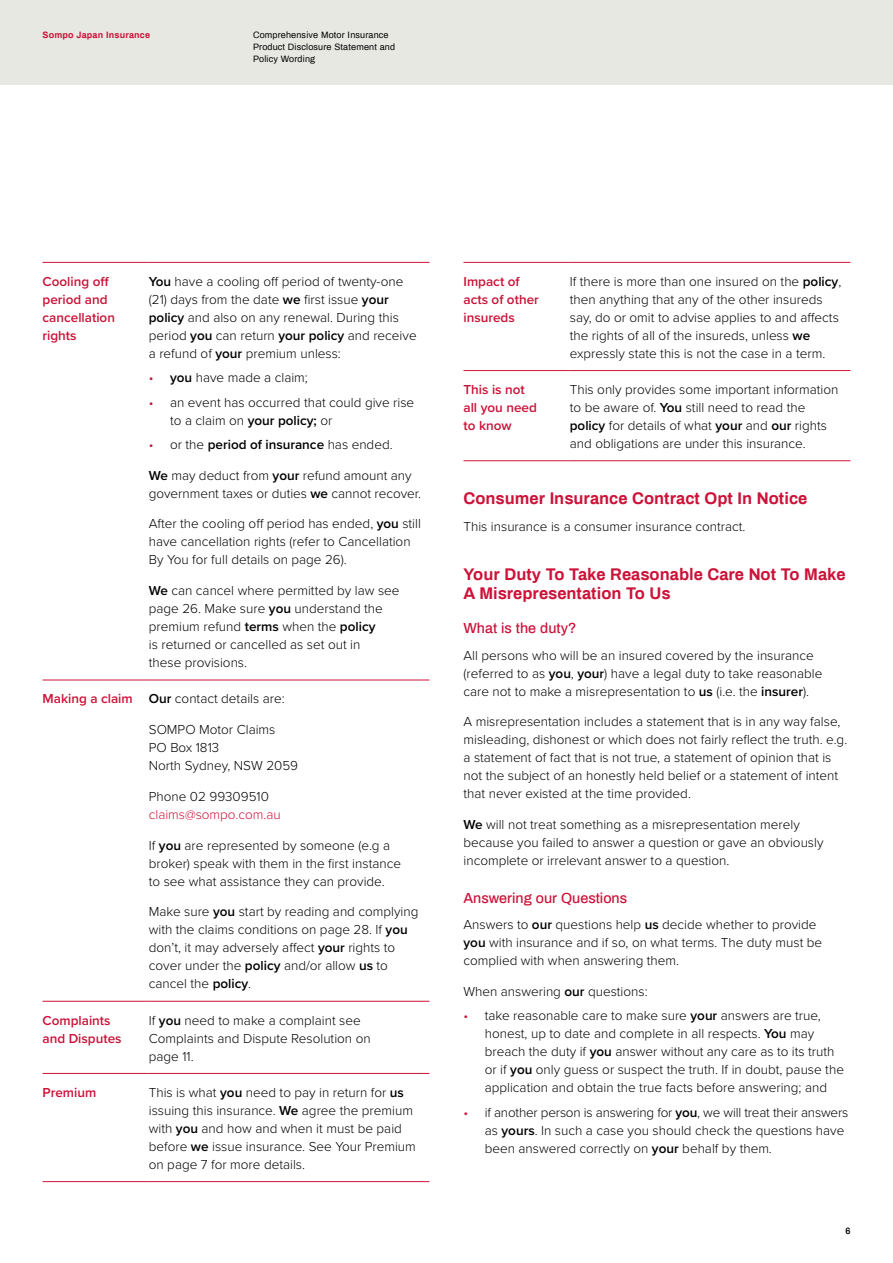
<style>
.page{position:relative;width:893px;height:1263px;background:#fff}
.page>*{position:absolute;margin:0;border:0;box-sizing:border-box;transform-origin:0 0}
.t1{font:700 16.5px/19.5px "Archivo";color:#cc1238}
.t2{font:500 14.25px "Archivo";color:#cc1238}
.t3{font:300 13.5px/18px "Proxima Nova";color:#000}
.t4{font:600 13.5px/18px "Proxima Nova";color:#cc1238}
.t5{font:600 13.5px "Proxima Nova";color:#000}
.t6{font:300 13.5px "Proxima Nova";color:#cc1238}
.t7{font:9px/12px "Archivo";letter-spacing:.02em;color:#000}
.t8{font:700 9px "Archivo";letter-spacing:.02em;color:#cc1238}
.t9{font:600 9px "Archivo";color:#000}
.s1{font-weight:600}
.s2{color:#cc1238}
.s3{font-weight:300;color:#cc1238}
.s4{font-weight:300}
.s5{font-weight:600;color:#cc1238}
</style>
<div class="page">
<div style="left:0;top:0;width:893px;height:85px;background:#e8e8e3"></div>
<hr style="left:43px;top:262px;width:106px;height:1px;background:#cc1238">
<hr style="left:149px;top:262px;width:280px;height:1px;background:#cc1238">
<hr style="left:43px;top:680px;width:106px;height:1px;background:#cc1238">
<hr style="left:149px;top:680px;width:280px;height:1px;background:#cc1238">
<hr style="left:43px;top:1001px;width:106px;height:1px;background:#cc1238">
<hr style="left:149px;top:1001px;width:280px;height:1px;background:#cc1238">
<hr style="left:43px;top:1073px;width:106px;height:1px;background:#cc1238">
<hr style="left:149px;top:1073px;width:280px;height:1px;background:#cc1238">
<hr style="left:43px;top:1181px;width:106px;height:1px;background:#cc1238">
<hr style="left:149px;top:1181px;width:280px;height:1px;background:#cc1238">
<hr style="left:463px;top:262px;width:107px;height:1px;background:#cc1238">
<hr style="left:570px;top:262px;width:280px;height:1px;background:#cc1238">
<hr style="left:463px;top:370px;width:107px;height:1px;background:#cc1238">
<hr style="left:570px;top:370px;width:280px;height:1px;background:#cc1238">
<hr style="left:463px;top:460px;width:107px;height:1px;background:#cc1238">
<hr style="left:570px;top:460px;width:280px;height:1px;background:#cc1238">
<p class="t8" style="left:43px;top:29px;width:109px">Sompo Japan Insurance</p>
<p class="t7" style="left:253px;top:29px;width:144px">Comprehensive Motor Insurance<br>Product Disclosure Statement and<br>Policy Wording</p>
<p class="t4" style="left:43px;top:272px;width:74px">Cooling off period and cancellation rights</p>
<p class="t3" style="left:149px;top:272px;width:269px"><span class="s1">You</span> have a cooling off period of twenty-one (21) days from the date <span class="s1">we</span> first issue <span class="s1">your policy</span> and also on any renewal. During this period <span class="s1">you</span> can return <span class="s1">your policy</span> and receive a refund of <span class="s1">your</span> premium unless:</p>
<p class="t3" style="left:149px;top:368px;width:161px"><span class="s2">•</span> <span class="s1">you</span> have made a claim;</p>
<p class="t3" style="left:170px;top:392px;width:246px;text-indent:-21px"><span class="s2">•</span> an event has occurred that could give rise to a claim on <span class="s1">your policy;</span> or</p>
<p class="t5" style="left:149px;top:434px;width:245px"><span class="s3">•</span> <span class="s4">or the</span> period of insurance <span class="s4">has ended.</span></p>
<p class="t3" style="left:149px;top:465px;width:274px"><span class="s1">We</span> may deduct from <span class="s1">your</span> refund amount any government taxes or duties <span class="s1">we</span> cannot recover.</p>
<p class="t3" style="left:149px;top:514px;width:274px">After the cooling off period has ended, <span class="s1">you</span> still have cancellation rights (refer to Cancellation<br>By You for full details on page 26).</p>
<p class="t3" style="left:149px;top:581px;width:252px"><span class="s1">We</span> can cancel where permitted by law see page 26. Make sure <span class="s1">you</span> understand the premium refund <span class="s1">terms</span> when the <span class="s1">policy<br></span>is returned or cancelled as set out in<br>these provisions.</p>
<p class="t3" style="left:43px;top:689px;width:244px"><span class="s5">Making a claim</span> <span class="s1">Our</span> contact details are:</p>
<p class="t3" style="left:149px;top:720px;width:151px">SOMPO Motor Claims<br>PO Box 1813<br>North Sydney, NSW 2059</p>
<p class="t3" style="left:149px;top:787px;width:122px">Phone 02 99309510</p>
<p class="t6" style="left:149px;top:804px;width:133px">claims@sompo.com.au</p>
<p class="t3" style="left:149px;top:835px;width:254px">If <span class="s1">you</span> are represented by someone (e.g a broker) speak with them in the first instance to see what assistance they can provide.</p>
<p class="t3" style="left:149px;top:902px;width:271px">Make sure <span class="s1">you</span> start by reading and complying with the claims conditions on page 28. If <span class="s1">you </span>don’t, it may adversely affect <span class="s1">your</span> rights to cover under the <span class="s1">policy</span> and/or allow <span class="s1">us</span> to cancel the <span class="s1">policy</span>.</p>
<p class="t4" style="left:43px;top:1011px;width:81px">Complaints and Disputes</p>
<p class="t3" style="left:149px;top:1010px;width:223px">If <span class="s1">you</span> need to make a complaint see<br>Complaints and Dispute Resolution on page 11.</p>
<p class="t4" style="left:43px;top:1083px;width:55px">Premium</p>
<p class="t3" style="left:149px;top:1082px;width:269px">This is what <span class="s1">you</span> need to pay in return for <span class="s1">us </span>issuing this insurance. <span class="s1">We</span> agree the premium with <span class="s1">you</span> and how and when it must be paid before <span class="s1">we</span> issue insurance. See Your Premium on page 7 for more details.</p>
<p class="t4" style="left:463px;top:272px;width:77px">Impact of acts of other insureds</p>
<p class="t3" style="left:570px;top:272px;width:273px">If there is more than one insured on the <span class="s1">policy</span>, then anything that any of the other insureds say, do or omit to advise applies to and affects the rights of all of the insureds, unless <span class="s1">we </span>expressly state this is not the case in a term.</p>
<p class="t4" style="left:463px;top:380px;width:75px">This is not all you need to know</p>
<p class="t3" style="left:570px;top:380px;width:270px">This only provides some important information to be aware of. <span class="s1">You</span> still need to read the <span class="s1">policy</span> for details of what <span class="s1">your</span> and <span class="s1">our</span> rights and obligations are under this insurance.</p>
<p class="t1" style="left:463px;top:488px;width:345px">Consumer Insurance Contract Opt In Notice</p>
<p class="t3" style="left:463px;top:516px;width:284px">This insurance is a consumer insurance contract.</p>
<p class="t1" style="left:463px;top:564px;width:384px">Your Duty To Take Reasonable Care Not To Make<br>A Misrepresentation To Us</p>
<p class="t2" style="left:463px;top:618px;width:114px">What is the duty?</p>
<p class="t3" style="left:463px;top:645px;width:360px">All persons who will be an insured covered by the insurance (referred to as <span class="s1">you</span>, <span class="s1">your</span>) have a legal duty to take reasonable care not to make a misrepresentation to <span class="s1">us</span> (i.e. the <span class="s1">insurer</span>).</p>
<p class="t3" style="left:463px;top:712px;width:385px">A misrepresentation includes a statement that is in any way false, misleading, dishonest or which does not fairly reflect the truth. e.g. a statement of fact that is not true, a statement of opinion that is not the subject of an honestly held belief or a statement of intent that never existed at the time provided.</p>
<p class="t3" style="left:463px;top:815px;width:362px"><span class="s1">We</span> will not treat something as a misrepresentation merely because you failed to answer a question or gave an obviously incomplete or irrelevant answer to a question.</p>
<p class="t2" style="left:463px;top:887px;width:165px">Answering our Questions</p>
<p class="t3" style="left:463px;top:915px;width:360px">Answers to <span class="s1">our</span> questions help <span class="s1">us</span> decide whether to provide <span class="s1">you</span> with insurance and if so, on what terms. The duty must be complied with when answering them.</p>
<p class="t3" style="left:463px;top:982px;width:186px">When answering <span class="s1">our</span> questions:</p>
<p class="t3" style="left:485px;top:1006px;width:361px;text-indent:-21px"><span class="s2">•</span> take reasonable care to make sure <span class="s1">your</span> answers are true, honest, up to date and complete in all respects. <span class="s1">You</span> may breach the duty if <span class="s1">you</span> answer without any care as to its truth or if <span class="s1">you</span> only guess or suspect the truth. If in doubt, pause the application and obtain the true facts before answering; and</p>
<p class="t3" style="left:485px;top:1102px;width:365px;text-indent:-21px"><span class="s2">•</span> if another person is answering for <span class="s1">you</span>, we will treat their answers as <span class="s1">yours</span>. In such a case you should check the questions have been answered correctly on <span class="s1">your</span> behalf by them.</p>
<p class="t9" style="left:845px;top:1224px;width:7px">6</p>
</div>
